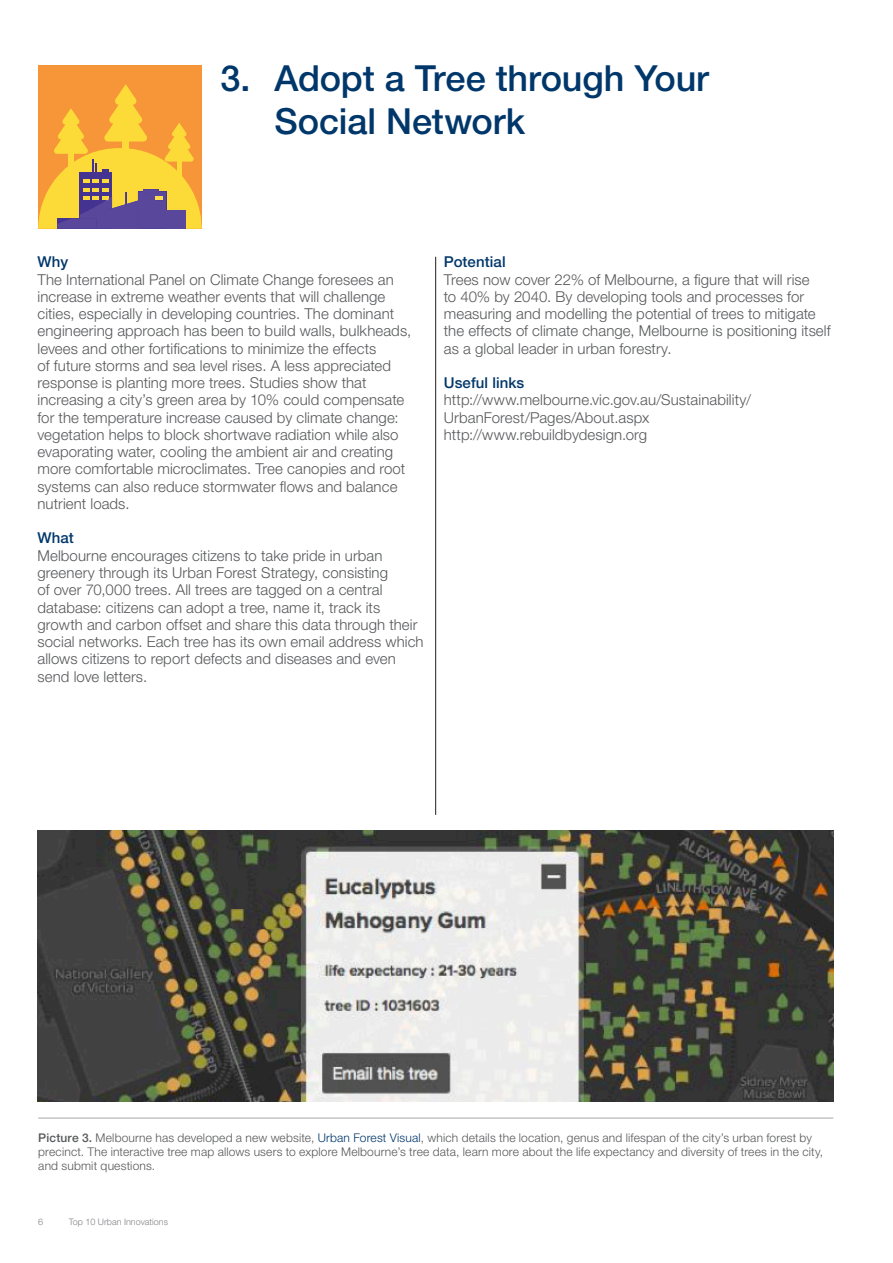
<style>
.page{position:relative;width:893px;height:1263px;background:#fff}
.page>*{position:absolute;margin:0;border:0;box-sizing:border-box;transform-origin:0 0}
.Sous_titre_bleu_tail{font:500 36px/43.2px "Helvetica Neue LT Pro";letter-spacing:-.005em;color:#00376b}
.Endnote_text{font:300 15px/17.2px "Helvetica Neue LT Pro";letter-spacing:.005em;color:#57585a}
.Endnote_text-2{font:500 15px "Helvetica Neue LT Pro";letter-spacing:.005em;color:#00376b}
.Endnote_text-3{font:300 12px/13.8px "Helvetica Neue LT Pro";letter-spacing:.015em;color:#57585a}
.t1{font:300 9px "Helvetica Neue LT Pro";color:#808285}
.s1{font-weight:500}
.s2{color:#00376b}
</style>
<div class="page">
<img style="left:37px;top:831px;width:796px;height:271px">
<hr style="left:38px;top:1118px;width:795px;height:1px;background:#231f20">
<hr style="left:435px;top:257px;width:1px;height:558px;background:#231f20">
<div style="left:38px;top:65px;width:164px;height:164px;background:#f79638"></div>
<svg style="left:38px;top:84px;width:164px;height:145px"></svg>
<p class="Sous_titre_bleu_tail" style="left:274px;top:56px;width:436px;text-indent:-54px">3. Adopt a Tree through Your<br>Social Network</p>
<p class="Endnote_text-2" style="left:37px;top:253px;width:32px">Why</p>
<p class="Endnote_text" style="left:37px;top:270px;width:375px">The International Panel on Climate Change foresees an increase in extreme weather events that will challenge cities, especially in developing countries. The dominant engineering approach has been to build walls, bulkheads, levees and other fortifications to minimize the effects<br>of future storms and sea level rises. A less appreciated response is planting more trees. Studies show that increasing a city’s green area by 10% could compensate for the temperature increase caused by climate change: vegetation helps to block shortwave radiation while also evaporating water, cooling the ambient air and creating more comfortable microclimates. Tree canopies and root systems can also reduce stormwater flows and balance nutrient loads.</p>
<p class="Endnote_text-2" style="left:37px;top:529px;width:38px">What</p>
<p class="Endnote_text" style="left:37px;top:546px;width:388px">Melbourne encourages citizens to take pride in urban greenery through its Urban Forest Strategy, consisting<br>of over 70,000 trees. All trees are tagged on a central database: citizens can adopt a tree, name it, track its growth and carbon offset and share this data through their social networks. Each tree has its own email address which allows citizens to report defects and diseases and even send love letters.</p>
<p class="Endnote_text-2" style="left:444px;top:253px;width:63px">Potential</p>
<p class="Endnote_text" style="left:444px;top:270px;width:388px">Trees now cover 22% of Melbourne, a figure that will rise<br>to 40% by 2040. By developing tools and processes for measuring and modelling the potential of trees to mitigate the effects of climate change, Melbourne is positioning itself as a global leader in urban forestry.</p>
<p class="Endnote_text-2" style="left:444px;top:374px;width:82px">Useful links</p>
<p class="Endnote_text" style="left:444px;top:391px;width:309px">http://www.melbourne.vic.gov.au/Sustainability/<br>UrbanForest/Pages/About.aspx</p>
<p class="Endnote_text" style="left:444px;top:426px;width:205px">http://www.rebuildbydesign.org</p>
<p class="Endnote_text-3" style="left:38px;top:1131px;width:786px"><span class="s1">Picture 3.</span> Melbourne has developed a new website, <span class="s2">Urban Forest Visual</span>, which details the location, genus and lifespan of the city’s urban forest by precinct. The interactive tree map allows users to explore Melbourne’s tree data, learn more about the life expectancy and diversity of trees in the city, and submit questions.</p>
<p class="t1" style="left:38px;top:1216px;width:7px">6</p>
<p class="t1" style="left:69px;top:1216px;width:101px">Top 10 Urban Innovations</p>
</div>
